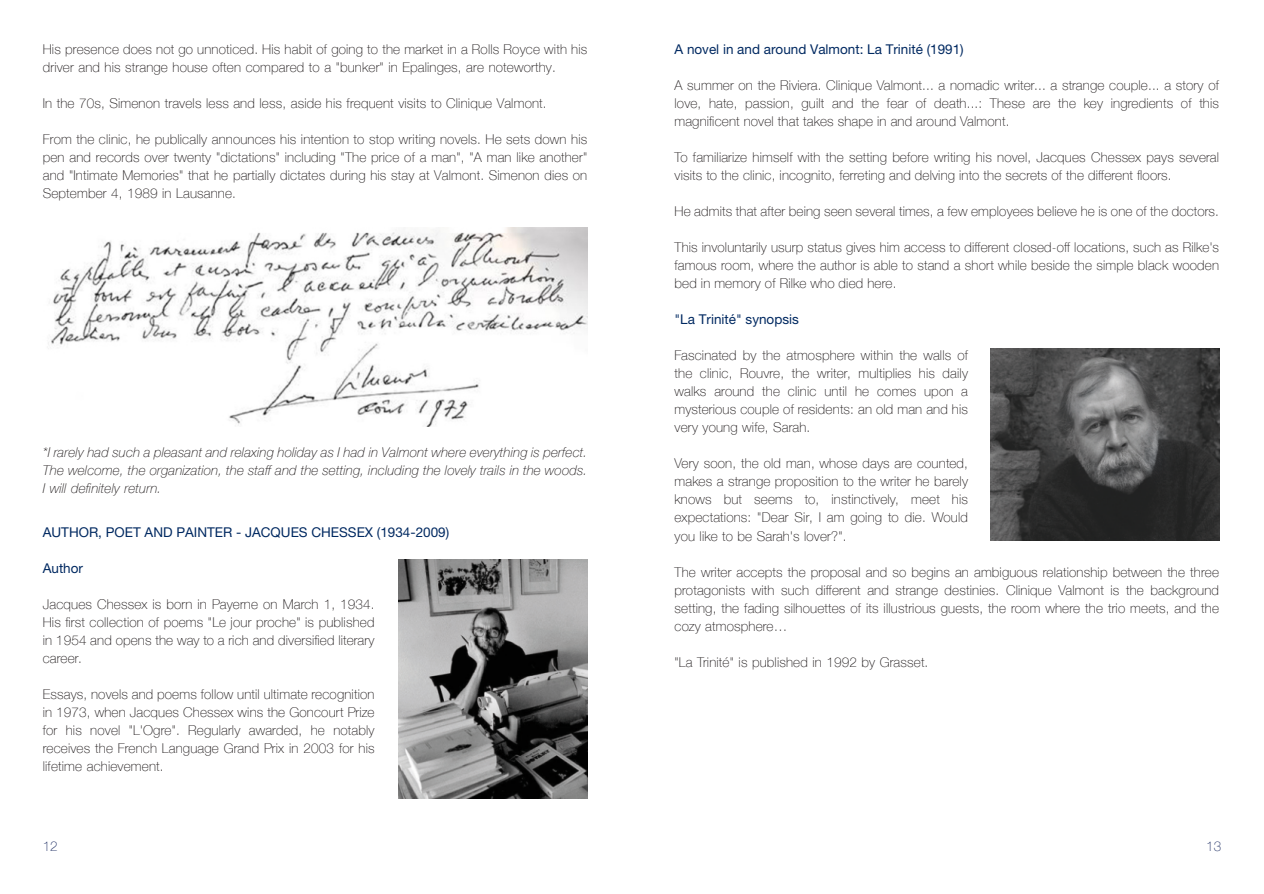
<style>
.page{position:relative;width:1264px;height:894px;background:#fff}
.page>*{position:absolute;margin:0;border:0;box-sizing:border-box;transform-origin:0 0}
.t1{font:100 13.5px/18px "Helvetica Neue";letter-spacing:.01em;color:#1b1617;text-align:justify}
.t2{font:italic 100 13.5px/18px "Helvetica Neue";letter-spacing:.01em;color:#1b1617;text-align:justify}
.t3{font:13.5px "Helvetica Neue";color:#002961}
.t4{font:100 13.5px "Helvetica Neue";color:#1e2e63}
</style>
<div class="page">
<img style="left:48px;top:228px;width:539px;height:199px">
<img style="left:399px;top:559px;width:188px;height:238px">
<img style="left:990px;top:348px;width:228px;height:192px">
<p class="t1" style="left:43px;top:40px;width:546px">His presence does not go unnoticed. His habit of going to the market in a Rolls Royce with his driver and his strange house often compared to a "bunker" in Epalinges, are noteworthy.</p>
<p class="t1" style="left:43px;top:94px;width:505px">In the 70s, Simenon travels less and less, aside his frequent visits to Clinique Valmont.</p>
<p class="t1" style="left:43px;top:130px;width:546px">From the clinic, he publically announces his intention to stop writing novels. He sets down his pen and records over twenty "dictations" including "The price of a man", "A man like another" and "Intimate Memories" that he partially dictates during his stay at Valmont. Simenon dies on September 4, 1989 in Lausanne.</p>
<p class="t2" style="left:43px;top:442px;width:546px">*I rarely had such a pleasant and relaxing holiday as I had in Valmont where everything is perfect.<br>The welcome, the organization, the staff and the setting, including the lovely trails in the woods.<br>I will definitely return.</p>
<p class="t3" style="left:43px;top:526px;width:408px">AUTHOR, POET AND PAINTER - JACQUES CHESSEX (1934-2009)</p>
<p class="t3" style="left:43px;top:562px;width:42px">Author</p>
<p class="t1" style="left:43px;top:594px;width:333px">Jacques Chessex is born in Payerne on March 1, 1934.<br>His first collection of poems "Le jour proche" is published in 1954 and opens the way to a rich and diversified literary career.</p>
<p class="t1" style="left:43px;top:684px;width:333px">Essays, novels and poems follow until ultimate recognition in 1973, when Jacques Chessex wins the Goncourt Prize for his novel "L'Ogre". Regularly awarded, he notably receives the French Language Grand Prix in 2003 for his lifetime achievement.</p>
<p class="t3" style="left:674px;top:43px;width:291px">A novel in and around Valmont: La Trinité (1991)</p>
<p class="t1" style="left:674px;top:76px;width:546px">A summer on the Riviera. Clinique Valmont... a nomadic writer... a strange couple... a story of love, hate, passion, guilt and the fear of death...: These are the key ingredients of this magnificent novel that takes shape in and around Valmont.</p>
<p class="t1" style="left:674px;top:148px;width:546px">To familiarize himself with the setting before writing his novel, Jacques Chessex pays several visits to the clinic, incognito, ferreting and delving into the secrets of the different floors.</p>
<p class="t1" style="left:674px;top:202px;width:546px">He admits that after being seen several times, a few employees believe he is one of the doctors.</p>
<p class="t1" style="left:674px;top:238px;width:546px">This involuntarily usurp status gives him access to different closed-off locations, such as Rilke's famous room, where the author is able to stand a short while beside the simple black wooden bed in memory of Rilke who died here.</p>
<p class="t3" style="left:674px;top:313px;width:126px">"La Trinité" synopsis</p>
<p class="t1" style="left:674px;top:346px;width:295px">Fascinated by the atmosphere within the walls of the clinic, Rouvre, the writer, multiplies his daily walks around the clinic until he comes upon a mysterious couple of residents: an old man and his very young wife, Sarah.</p>
<p class="t1" style="left:674px;top:454px;width:295px">Very soon, the old man, whose days are counted, makes a strange proposition to the writer he barely knows but seems to, instinctively, meet his expectations: "Dear Sir, I am going to die. Would you like to be Sarah's lover?".</p>
<p class="t1" style="left:674px;top:562px;width:546px">The writer accepts the proposal and so begins an ambiguous relationship between the three protagonists with such different and strange destinies. Clinique Valmont is the background setting, the fading silhouettes of its illustrious guests, the room where the trio meets, and the cozy atmosphere…</p>
<p class="t1" style="left:674px;top:652px;width:255px">"La Trinité" is published in 1992 by Grasset.</p>
<p class="t4" style="left:43px;top:837px;width:17px">12</p>
<p class="t4" style="left:1206px;top:837px;width:17px">13</p>
</div>
